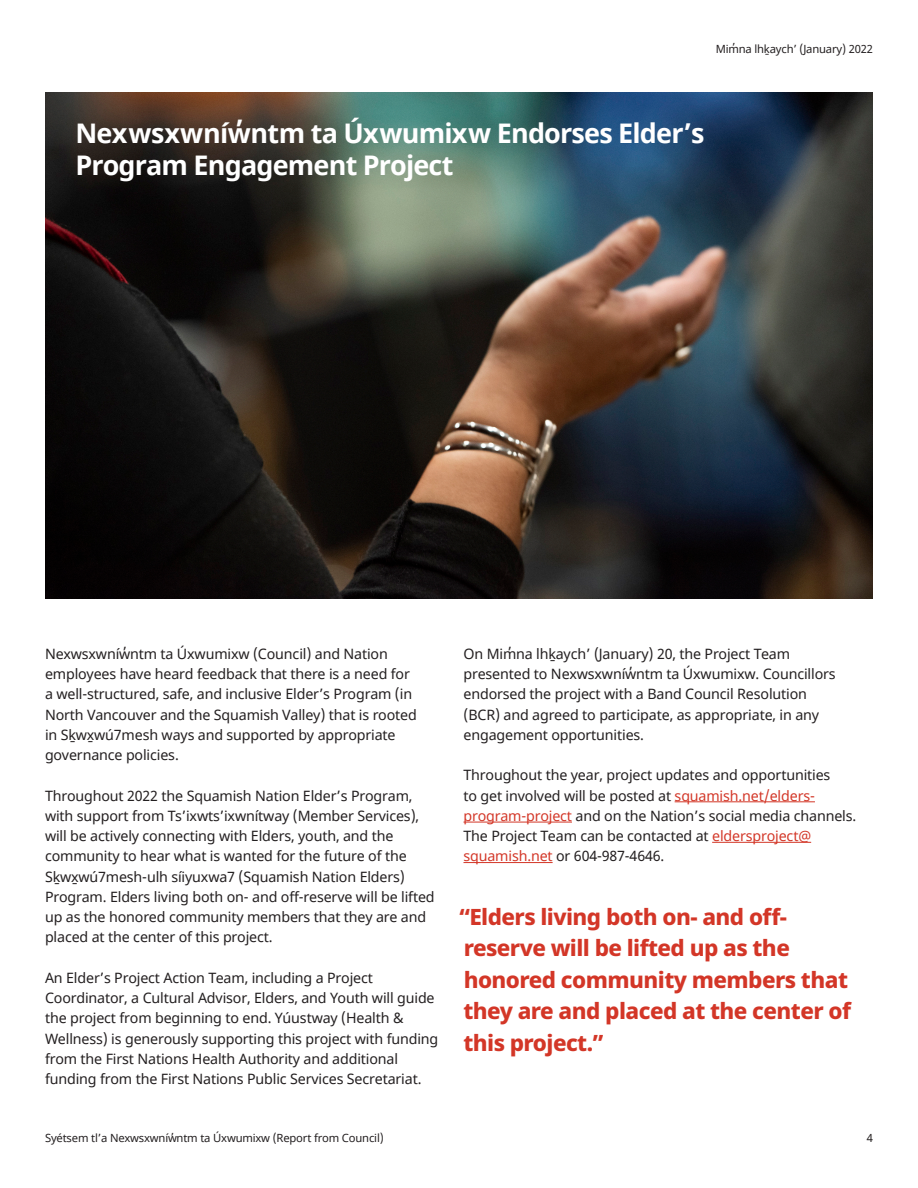
<style>
.page{position:relative;width:918px;height:1188px;background:#fff}
.page>*{position:absolute;margin:0;border:0;box-sizing:border-box;transform-origin:0 0}
.Heading_4___18pt{font:700 27px/31.5px "Noto Sans";letter-spacing:-.03em;color:#fff}
.Heading_3___Medium_Q{font:800 22.5px/31.5px "Noto Sans";letter-spacing:-.025em;color:#d33627}
.Body_Copy_Small___9{font:14.25px/20.2px "Noto Sans";letter-spacing:-.01em;color:#231f20}
.t1{font:11.25px "Noto Sans";letter-spacing:-.015em;color:#231f20}
.s1{color:#d33627}
</style>
<div class="page">
<img style="left:45px;top:93px;width:828px;height:506px">
<hr style="left:675px;top:801px;width:140px;height:1px;background:#d33627">
<hr style="left:463px;top:822px;width:109px;height:1px;background:#d33627">
<hr style="left:712px;top:842px;width:99px;height:1px;background:#d33627">
<hr style="left:463px;top:862px;width:90px;height:1px;background:#d33627">
<p class="t1" style="left:716px;top:41px;width:159px">Mim̓ na lhḵaych’ (January) 2022</p>
<p class="Heading_4___18pt" style="left:75px;top:118px;width:631px">Nexwsxwníw̓ ntm ta Úxwumixw Endorses Elder’s<br>Program Engagement Project</p>
<p class="Body_Copy_Small___9" style="left:45px;top:644px;width:373px">Nexwsxwníw̓ ntm ta Úxwumixw (Council) and Nation employees have heard feedback that there is a need for a well-structured, safe, and inclusive Elder’s Program (in North Vancouver and the Squamish Valley) that is rooted in Sḵwx̱wú7mesh ways and supported by appropriate governance policies.</p>
<p class="Body_Copy_Small___9" style="left:45px;top:786px;width:391px">Throughout 2022 the Squamish Nation Elder’s Program, with support from Ts’ixwts’ixwnítway (Member Services), will be actively connecting with Elders, youth, and the community to hear what is wanted for the future of the Sḵwx̱wú7mesh-ulh síiyuxwa7 (Squamish Nation Elders)<br>Program. Elders living both on- and off-reserve will be lifted up as the honored community members that they are and placed at the center of this project.</p>
<p class="Body_Copy_Small___9" style="left:45px;top:968px;width:395px">An Elder’s Project Action Team, including a Project Coordinator, a Cultural Advisor, Elders, and Youth will guide the project from beginning to end. Yúustway (Health &amp; Wellness) is generously supporting this project with funding from the First Nations Health Authority and additional funding from the First Nations Public Services Secretariat.</p>
<p class="Body_Copy_Small___9" style="left:463px;top:644px;width:374px">On Mim̓ na lhḵaych’ (January) 20, the Project Team presented to Nexwsxwníw̓ ntm ta Úxwumixw. Councillors endorsed the project with a Band Council Resolution (BCR) and agreed to participate, as appropriate, in any engagement opportunities.</p>
<p class="Body_Copy_Small___9" style="left:463px;top:766px;width:394px">Throughout the year, project updates and opportunities<br>to get involved will be posted at <span class="s1">squamish.net/elders&shy;program-project</span> and on the Nation’s social media channels.<br>The Project Team can be contacted at <span class="s1">eldersproject@ squamish.net</span> or 604-987-4646.</p>
<p class="Heading_3___Medium_Q" style="left:459px;top:901px;width:393px">“Elders living both on- and off&shy;reserve will be lifted up as the honored community members that they are and placed at the center of this project.”</p>
<p class="t1" style="left:45px;top:1131px;width:340px">Syétsem tl’a Nexwsxwníw̓ ntm ta Úxwumixw (Report from Council)</p>
<p class="t1" style="left:867px;top:1131px;width:8px">4</p>
</div>
